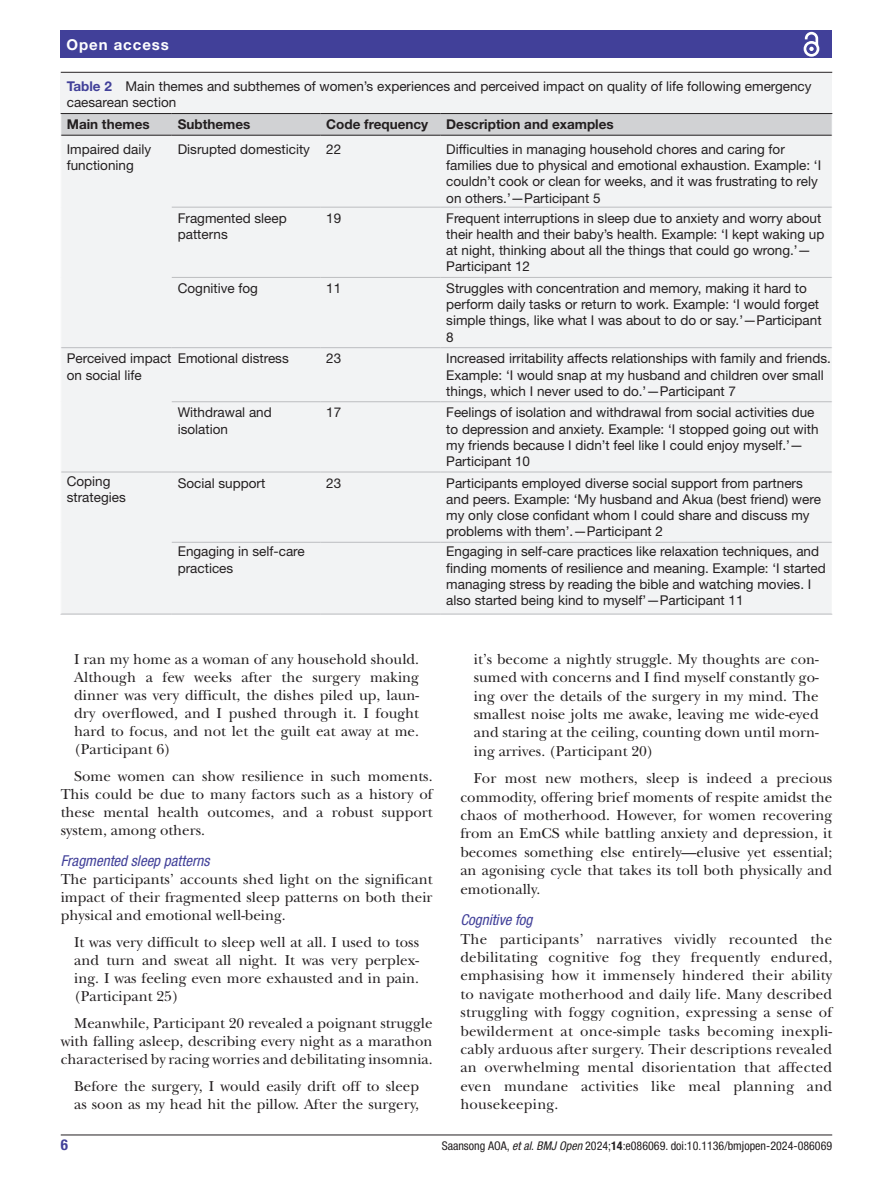
<style>
.page{position:relative;width:893px;height:1191px;background:#fff}
.page>*{position:absolute;margin:0;border:0;box-sizing:border-box;transform-origin:0 0}
.t1{font:15px/18.5px "New Baskerville";color:#231f20;text-align:justify}
.t2{font:italic condensed 15px "Helvetica Neue LT Std";color:#414099}
.t3{font:700 15px "Helvetica Neue LT Std";letter-spacing:.065em;color:#fff}
.t4{font:700 condensed 15px "Helvetica Neue LT Std";color:#414099}
.t5{font:13.5px/16.2px "Helvetica Neue LT Std";color:#231f20}
.t6{font:700 13.5px "Helvetica Neue LT Std";color:#231f20}
.t7{font:condensed 12px "Helvetica Neue LT Std";color:#231f20}
.s1{font-weight:700;color:#414099}
.s2{font-style:italic}
.s3{font-weight:700}
</style>
<div class="page">
<hr style="left:61px;top:1134px;width:771px;height:1px;background:#231f20">
<div style="left:61px;top:31px;width:771px;height:27px;background:#414099"></div>
<svg style="left:803px;top:31px;width:17px;height:26px"></svg>
<div style="left:61px;top:73px;width:771px;height:541px;background:#f2f3f4"></div>
<hr style="left:61px;top:72px;width:771px;height:1px;background:#231f20">
<hr style="left:61px;top:614px;width:111px;height:1px;background:#bcbdc0">
<hr style="left:61px;top:113px;width:111px;height:1px;background:#231f20">
<hr style="left:61px;top:135px;width:111px;height:1px;background:#231f20">
<hr style="left:172px;top:113px;width:148px;height:1px;background:#231f20">
<hr style="left:172px;top:135px;width:148px;height:1px;background:#231f20">
<hr style="left:320px;top:113px;width:120px;height:1px;background:#231f20">
<hr style="left:320px;top:135px;width:120px;height:1px;background:#231f20">
<hr style="left:440px;top:113px;width:392px;height:1px;background:#231f20">
<hr style="left:440px;top:135px;width:392px;height:1px;background:#231f20">
<hr style="left:172px;top:207px;width:148px;height:1px;background:#bcbdc0">
<hr style="left:320px;top:207px;width:120px;height:1px;background:#bcbdc0">
<hr style="left:440px;top:207px;width:392px;height:1px;background:#bcbdc0">
<hr style="left:172px;top:277px;width:148px;height:1px;background:#bcbdc0">
<hr style="left:320px;top:277px;width:120px;height:1px;background:#bcbdc0">
<hr style="left:440px;top:277px;width:392px;height:1px;background:#bcbdc0">
<hr style="left:61px;top:347px;width:111px;height:1px;background:#bcbdc0">
<hr style="left:172px;top:347px;width:148px;height:1px;background:#bcbdc0">
<hr style="left:320px;top:347px;width:120px;height:1px;background:#bcbdc0">
<hr style="left:440px;top:347px;width:392px;height:1px;background:#bcbdc0">
<hr style="left:172px;top:401px;width:148px;height:1px;background:#bcbdc0">
<hr style="left:320px;top:401px;width:120px;height:1px;background:#bcbdc0">
<hr style="left:440px;top:401px;width:392px;height:1px;background:#bcbdc0">
<hr style="left:61px;top:472px;width:111px;height:1px;background:#bcbdc0">
<hr style="left:172px;top:472px;width:148px;height:1px;background:#bcbdc0">
<hr style="left:320px;top:472px;width:120px;height:1px;background:#bcbdc0">
<hr style="left:440px;top:472px;width:392px;height:1px;background:#bcbdc0">
<hr style="left:172px;top:542px;width:148px;height:1px;background:#bcbdc0">
<hr style="left:172px;top:614px;width:148px;height:1px;background:#bcbdc0">
<hr style="left:320px;top:542px;width:120px;height:1px;background:#bcbdc0">
<hr style="left:320px;top:614px;width:120px;height:1px;background:#bcbdc0">
<hr style="left:440px;top:542px;width:392px;height:1px;background:#bcbdc0">
<hr style="left:440px;top:614px;width:392px;height:1px;background:#bcbdc0">
<svg style="left:61px;top:114px;width:771px;height:21px;background:#ceced0"></svg>
<p class="t3" style="left:66px;top:35px;width:104px">Open access</p>
<p class="t5" style="left:67px;top:77px;width:746px"><span class="s1">Table 2</span> Main themes and subthemes of women’s experiences and perceived impact on quality of life following emergency caesarean section</p>
<p class="t6" style="left:67px;top:116px;width:84px">Main themes</p>
<p class="t6" style="left:178px;top:116px;width:74px">Subthemes</p>
<p class="t6" style="left:326px;top:116px;width:104px">Code frequency</p>
<p class="t6" style="left:446px;top:116px;width:169px">Description and examples</p>
<p class="t5" style="left:67px;top:141px;width:86px">Impaired daily functioning</p>
<p class="t5" style="left:178px;top:141px;width:165px">Disrupted domesticity 22</p>
<p class="t5" style="left:446px;top:141px;width:376px">Difficulties in managing household chores and caring for families due to physical and emotional exhaustion. Example: ‘I couldn’t cook or clean for weeks, and it was frustrating to rely on others.’—Participant 5</p>
<p class="t5" style="left:178px;top:210px;width:111px">Fragmented sleep patterns</p>
<p class="t5" style="left:326px;top:210px;width:17px">19</p>
<p class="t5" style="left:446px;top:210px;width:380px">Frequent interruptions in sleep due to anxiety and worry about their health and their baby’s health. Example: ‘I kept waking up at night, thinking about all the things that could go wrong.’<span class="s2">— </span>Participant 12</p>
<p class="t5" style="left:178px;top:280px;width:82px">Cognitive fog</p>
<p class="t5" style="left:326px;top:280px;width:17px">11</p>
<p class="t5" style="left:446px;top:280px;width:377px">Struggles with concentration and memory, making it hard to perform daily tasks or return to work. Example: ‘I would forget simple things, like what I was about to do or say.’—Participant 8</p>
<p class="t5" style="left:67px;top:350px;width:106px">Perceived impact on social life</p>
<p class="t5" style="left:178px;top:350px;width:113px">Emotional distress</p>
<p class="t5" style="left:326px;top:350px;width:17px">23</p>
<p class="t5" style="left:446px;top:350px;width:386px">Increased irritability affects relationships with family and friends.<br>Example: ‘I would snap at my husband and children over small things, which I never used to do.’—Participant 7</p>
<p class="t5" style="left:178px;top:404px;width:96px">Withdrawal and isolation</p>
<p class="t5" style="left:326px;top:404px;width:17px">17</p>
<p class="t5" style="left:446px;top:404px;width:374px">Feelings of isolation and withdrawal from social activities due to depression and anxiety. Example: ‘I stopped going out with my friends because I didn’t feel like I could enjoy myself.’— Participant 10</p>
<p class="t5" style="left:67px;top:473px;width:60px">Coping strategies</p>
<p class="t5" style="left:178px;top:474px;width:89px">Social support</p>
<p class="t5" style="left:326px;top:474px;width:17px">23</p>
<p class="t5" style="left:446px;top:474px;width:376px">Participants employed diverse social support from partners and peers. Example: ‘My husband and Akua (best friend) were my only close confidant whom I could share and discuss my problems with them’.—Participant 2</p>
<p class="t5" style="left:178px;top:543px;width:129px">Engaging in self-care practices</p>
<p class="t5" style="left:446px;top:543px;width:381px">Engaging in self-care practices like relaxation techniques, and finding moments of resilience and meaning. Example: ‘I started managing stress by reading the bible and watching movies. I also started being kind to myself’—Participant 11</p>
<p class="t1" style="left:74px;top:650px;width:346px;line-height:18px">I ran my home as a woman of any household should.<br>Although a few weeks after the surgery making dinner was very difficult, the dishes piled up, laun&shy;dry overflowed, and I pushed through it. I fought hard to focus, and not let the guilt eat away at me. (Participant 6)</p>
<p class="t1" style="left:61px;top:767px;width:373px;line-height:18px;text-indent:14px">Some women can show resilience in such moments.<br>This could be due to many factors such as a history of these mental health outcomes, and a robust support system, among others.</p>
<p class="t2" style="left:61px;top:852px;width:150px">Fragmented sleep patterns</p>
<p class="t1" style="left:61px;top:870px;width:373px;line-height:18px">The participants’ accounts shed light on the significant impact of their fragmented sleep patterns on both their physical and emotional well-being.</p>
<p class="t1" style="left:74px;top:933px;width:346px;line-height:18px">It was very difficult to sleep well at all. I used to toss and turn and sweat all night. It was very perplex&shy;ing. I was feeling even more exhausted and in pain. (Participant 25)</p>
<p class="t1" style="left:61px;top:1014px;width:373px;line-height:18px;text-indent:14px">Meanwhile, Participant 20 revealed a poignant struggle with falling asleep, describing every night as a marathon characterised by racing worries and debilitating insomnia.</p>
<p class="t1" style="left:74px;top:1077px;width:346px;line-height:18px">Before the surgery, I would easily drift off to sleep as soon as my head hit the pillow. After the surgery,</p>
<p class="t1" style="left:474px;top:649px;width:346px">it’s become a nightly struggle. My thoughts are con&shy;sumed with concerns and I find myself constantly go&shy;ing over the details of the surgery in my mind. The smallest noise jolts me awake, leaving me wide-eyed and staring at the ceiling, counting down until morn&shy;ing arrives. (Participant 20)</p>
<p class="t1" style="left:460px;top:769px;width:373px;text-indent:14px">For most new mothers, sleep is indeed a precious commodity, offering brief moments of respite amidst the chaos of motherhood. However, for women recovering from an EmCS while battling anxiety and depression, it becomes something else entirely—elusive yet essential; an agonising cycle that takes its toll both physically and emotionally.</p>
<p class="t2" style="left:460px;top:911px;width:74px">Cognitive fog</p>
<p class="t1" style="left:460px;top:929px;width:373px">The participants’ narratives vividly recounted the debilitating cognitive fog they frequently endured, emphasising how it immensely hindered their ability to navigate motherhood and daily life. Many described struggling with foggy cognition, expressing a sense of bewilderment at once-simple tasks becoming inexpli&shy;cably arduous after surgery. Their descriptions revealed an overwhelming mental disorientation that affected even mundane activities like meal planning and housekeeping.</p>
<p class="t4" style="left:61px;top:1135px;width:9px">6</p>
<p class="t7" style="left:442px;top:1138px;width:392px">Saansong AOA, <span class="s2">et al</span>. <span class="s2">BMJ Open</span> 2024;<span class="s3">14</span>:e086069. doi:10.1136/bmjopen-2024-086069</p>
</div>
